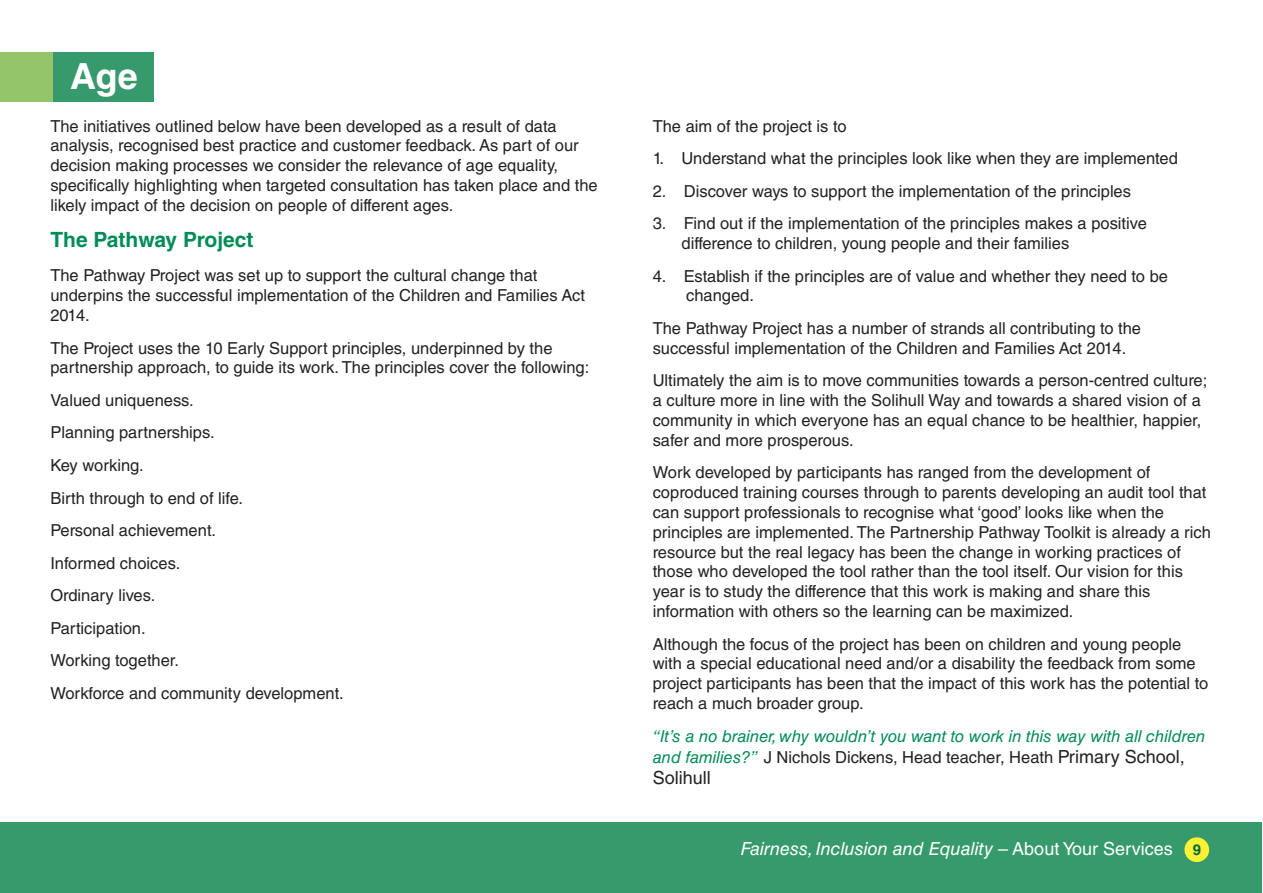
<style>
.page{position:relative;width:1263px;height:893px;background:#fff}
.page>*{position:absolute;margin:0;border:0;box-sizing:border-box;transform-origin:0 0}
.t1{font:700 36px "Helvetica LT Std";color:#fff}
.t2{font:700 21px "Helvetica LT Std";color:#008c57}
.t3{font:italic 18px "Helvetica LT Std";color:#fff}
.t4{font:18px "Helvetica LT Std";color:#232021}
.t5{font:16.5px/19.8px "Helvetica LT Std";color:#232021}
.t6{font:italic 16.5px/20.9px "Helvetica LT Std";color:#008c57}
.s1{font-style:normal;color:#232021}
.s2{font-style:normal;font-size:18px;color:#232021}
.s3{font-style:normal}
.s4{font-weight:700;font-style:normal;font-size:15px;color:#006842}
</style>
<div class="page">
<div style="left:0;top:822px;width:1262px;height:70px;background:#369a6d"></div>
<svg style="left:1185px;top:837px;width:24px;height:25px"></svg>
<div style="left:35px;top:52px;width:118px;height:50px;background:#369a6d"></div>
<div style="left:0;top:52px;width:52px;height:50px;background:#95c569"></div>
<h1 class="t1" style="left:70px;top:63px;width:69px">Age</h1>
<p class="t5" style="left:50px;top:118px;width:549px">The initiatives outlined below have been developed as a result of data analysis, recognised best practice and customer feedback. As part of our decision making processes we consider the relevance of age equality, specifically highlighting when targeted consultation has taken place and the likely impact of the decision on people of different ages.</p>
<p class="t2" style="left:50px;top:231px;width:205px">The Pathway Project</p>
<p class="t5" style="left:50px;top:268px;width:536px">The Pathway Project was set up to support the cultural change that underpins the successful implementation of the Children and Families Act<br>2014.</p>
<p class="t5" style="left:50px;top:340px;width:540px">The Project uses the 10 Early Support principles, underpinned by the partnership approach, to guide its work. The principles cover the following:</p>
<p class="t5" style="left:50px;top:386px;width:295px;line-height:32.5px">Valued uniqueness.<br>Planning partnerships.<br>Key working.<br>Birth through to end of life.<br>Personal achievement.<br>Informed choices.<br>Ordinary lives.<br>Participation.<br>Working together.<br>Workforce and community development.</p>
<p class="t5" style="left:653px;top:118px;width:195px">The aim of the project is to</p>
<p class="t5" style="left:653px;top:150px;width:527px">1. Understand what the principles look like when they are implemented</p>
<p class="t5" style="left:653px;top:183px;width:480px">2. Discover ways to support the implementation of the principles</p>
<p class="t5" style="left:682px;top:216px;width:467px;text-indent:-29px">3. Find out if the implementation of the principles makes a positive difference to children, young people and their families</p>
<p class="t5" style="left:686px;top:268px;width:483px;text-indent:-33px">4. Establish if the principles are of value and whether they need to be changed.</p>
<p class="t5" style="left:653px;top:320px;width:490px">The Pathway Project has a number of strands all contributing to the successful implementation of the Children and Families Act 2014.</p>
<p class="t5" style="left:653px;top:373px;width:556px">Ultimately the aim is to move communities towards a person-centred culture; a culture more in line with the Solihull Way and towards a shared vision of a community in which everyone has an equal chance to be healthier, happier, safer and more prosperous.</p>
<p class="t5" style="left:653px;top:465px;width:560px">Work developed by participants has ranged from the development of coproduced training courses through to parents developing an audit tool that can support professionals to recognise what ‘good’ looks like when the principles are implemented. The Partnership Pathway Toolkit is already a rich resource but the real legacy has been the change in working practices of those who developed the tool rather than the tool itself. Our vision for this year is to study the difference that this work is making and share this information with others so the learning can be maximized.</p>
<p class="t5" style="left:653px;top:636px;width:557px">Although the focus of the project has been on children and young people with a special educational need and/or a disability the feedback from some project participants has been that the impact of this work has the potential to reach a much broader group.</p>
<p class="t6" style="left:653px;top:727px;width:554px">“It’s a no brainer, why wouldn’t you want to work in this way with all children and families?” <span class="s1">J Nichols Dickens, Head teacher, Heath</span> <span class="s2">Primary School,</span></p>
<p class="t4" style="left:653px;top:771px;width:60px">Solihull</p>
<p class="t3" style="left:740px;top:841px;width:462px">Fairness, Inclusion and Equality <span class="s3">– About Your Services</span> <span class="s4">9</span></p>
</div>
